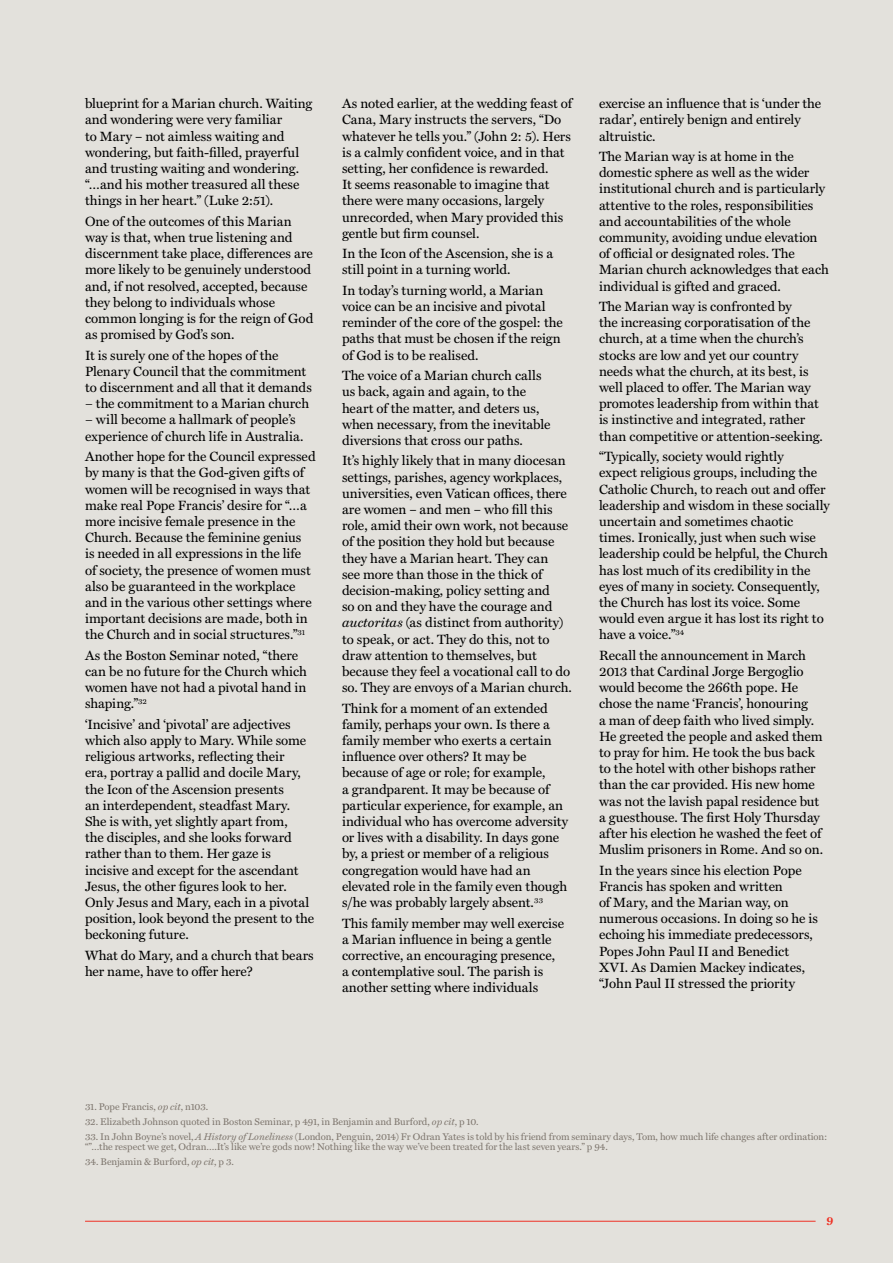
<style>
.page{position:relative;width:893px;height:1263px;background:#fff}
.page>*{position:absolute;margin:0;border:0;box-sizing:border-box;transform-origin:0 0}
._19_Body{font:13.5px/16.2px "Miller Text";color:#000}
._25_Page_number{font:700 11.25px "Miller Text";color:#ee3124}
.TABLE__REFERENCE{font:9.75px/10.5px "Miller Text";color:#7f776f}
.s1{font-style:italic}
</style>
<div class="page">
<div style="left:1px;top:0;width:892px;height:1263px;background:#e3e1dc"></div>
<hr style="left:85px;top:1221px;width:731px;height:1px;background:#ee3124">
<p class="_19_Body" style="left:85px;top:94px;width:229px">blueprint for a Marian church. Waiting and wondering were very familiar<br>to Mary – not aimless waiting and wondering, but faith-filled, prayerful and trusting waiting and wondering. “…and his mother treasured all these things in her heart.” (Luke 2:51).</p>
<p class="_19_Body" style="left:85px;top:212px;width:230px">One of the outcomes of this Marian way is that, when true listening and discernment take place, differences are more likely to be genuinely understood and, if not resolved, accepted, because they belong to individuals whose common longing is for the reign of God as promised by God’s son.</p>
<p class="_19_Body" style="left:85px;top:346px;width:228px">It is surely one of the hopes of the Plenary Council that the commitment to discernment and all that it demands − the commitment to a Marian church − will become a hallmark of people’s experience of church life in Australia.</p>
<p class="_19_Body" style="left:85px;top:447px;width:232px">Another hope for the Council expressed by many is that the God-given gifts of women will be recognised in ways that make real Pope Francis’ desire for “…a more incisive female presence in the Church. Because the feminine genius<br>is needed in all expressions in the life of society, the presence of women must also be guaranteed in the workplace and in the various other settings where important decisions are made, both in the Church and in social structures.”<sup>31</sup></p>
<p class="_19_Body" style="left:85px;top:646px;width:223px">As the Boston Seminar noted, “there can be no future for the Church which women have not had a pivotal hand in shaping.”<sup>32</sup></p>
<p class="_19_Body" style="left:85px;top:715px;width:231px">‘Incisive’ and ‘pivotal’ are adjectives which also apply to Mary. While some religious artworks, reflecting their<br>era, portray a pallid and docile Mary, the Icon of the Ascension presents<br>an interdependent, steadfast Mary.<br>She is with, yet slightly apart from,<br>the disciples, and she looks forward rather than to them. Her gaze is incisive and except for the ascendant Jesus, the other figures look to her.<br>Only Jesus and Mary, each in a pivotal position, look beyond the present to the beckoning future.</p>
<p class="_19_Body" style="left:85px;top:946px;width:230px">What do Mary, and a church that bears her name, have to offer here?</p>
<p class="_19_Body" style="left:342px;top:94px;width:232px">As noted earlier, at the wedding feast of Cana, Mary instructs the servers, “Do whatever he tells you.” (John 2: 5). Hers is a calmly confident voice, and in that setting, her confidence is rewarded.<br>It seems reasonable to imagine that there were many occasions, largely unrecorded, when Mary provided this gentle but firm counsel.</p>
<p class="_19_Body" style="left:342px;top:244px;width:213px">In the Icon of the Ascension, she is a still point in a turning world.</p>
<p class="_19_Body" style="left:342px;top:281px;width:222px">In today’s turning world, a Marian voice can be an incisive and pivotal reminder of the core of the gospel: the paths that must be chosen if the reign of God is to be realised.</p>
<p class="_19_Body" style="left:342px;top:366px;width:210px">The voice of a Marian church calls us back, again and again, to the heart of the matter, and deters us, when necessary, from the inevitable diversions that cross our paths.</p>
<p class="_19_Body" style="left:342px;top:452px;width:231px">It’s highly likely that in many diocesan settings, parishes, agency workplaces, universities, even Vatican offices, there are women – and men – who fill this role, amid their own work, not because of the position they hold but because they have a Marian heart. They can<br>see more than those in the thick of decision-making, policy setting and<br>so on and they have the courage and <span class="s1">auctoritas</span> (as distinct from authority) to speak, or act. They do this, not to draw attention to themselves, but because they feel a vocational call to do so. They are envoys of a Marian church.</p>
<p class="_19_Body" style="left:342px;top:699px;width:228px">Think for a moment of an extended family, perhaps your own. Is there a family member who exerts a certain influence over others? It may be because of age or role; for example,<br>a grandparent. It may be because of particular experience, for example, an individual who has overcome adversity or lives with a disability. In days gone by, a priest or member of a religious congregation would have had an elevated role in the family even though s/he was probably largely absent.<sup>33</sup></p>
<p class="_19_Body" style="left:342px;top:914px;width:224px">This family member may well exercise a Marian influence in being a gentle corrective, an encouraging presence, a contemplative soul. The parish is another setting where individuals</p>
<p class="_19_Body" style="left:599px;top:94px;width:224px">exercise an influence that is ‘under the radar’, entirely benign and entirely altruistic.</p>
<p class="_19_Body" style="left:599px;top:147px;width:231px">The Marian way is at home in the domestic sphere as well as the wider institutional church and is particularly attentive to the roles, responsibilities and accountabilities of the whole community, avoiding undue elevation of official or designated roles. The Marian church acknowledges that each individual is gifted and graced.</p>
<p class="_19_Body" style="left:599px;top:297px;width:225px">The Marian way is confronted by<br>the increasing corporatisation of the church, at a time when the church’s stocks are low and yet our country needs what the church, at its best, is well placed to offer. The Marian way promotes leadership from within that is instinctive and integrated, rather than competitive or attention-seeking.</p>
<p class="_19_Body" style="left:599px;top:447px;width:232px">“Typically, society would rightly<br>expect religious groups, including the Catholic Church, to reach out and offer leadership and wisdom in these socially uncertain and sometimes chaotic times. Ironically, just when such wise leadership could be helpful, the Church has lost much of its credibility in the eyes of many in society. Consequently, the Church has lost its voice. Some would even argue it has lost its right to have a voice.”<sup>34</sup></p>
<p class="_19_Body" style="left:599px;top:646px;width:226px">Recall the announcement in March 2013 that Cardinal Jorge Bergoglio would become the 266th pope. He chose the name ‘Francis’, honouring<br>a man of deep faith who lived simply.<br>He greeted the people and asked them to pray for him. He took the bus back to the hotel with other bishops rather than the car provided. His new home was not the lavish papal residence but a guesthouse. The first Holy Thursday after his election he washed the feet of Muslim prisoners in Rome. And so on.</p>
<p class="_19_Body" style="left:599px;top:861px;width:220px">In the years since his election Pope Francis has spoken and written<br>of Mary, and the Marian way, on numerous occasions. In doing so he is echoing his immediate predecessors, Popes John Paul II and Benedict XVI. As Damien Mackey indicates, “John Paul II stressed the priority</p>
<p class="TABLE__REFERENCE" style="left:85px;top:1101px;width:125px">31. Pope Francis, <span class="s1">op cit</span>, n103.</p>
<p class="TABLE__REFERENCE" style="left:85px;top:1116px;width:395px">32. Elizabeth Johnson quoted in Boston Seminar, p 491, in Benjamin and Burford, <span class="s1">op cit</span>, p 10.</p>
<p class="TABLE__REFERENCE" style="left:85px;top:1131px;width:744px">33. In John Boyne’s novel, <span class="s1">A History of Loneliness</span> (London, Penguin, 2014) Fr Odran Yates is told by his friend from seminary days, Tom, how much life changes after ordination: “”…the respect we get, Odran….It’s like we’re gods now! Nothing like the way we’ve been treated for the last seven years.” p 94.</p>
<p class="TABLE__REFERENCE" style="left:85px;top:1156px;width:150px">34. Benjamin &amp; Burford, <span class="s1">op cit</span>, p 3.</p>
<p class="_25_Page_number" style="left:826px;top:1212px;width:9px">9</p>
</div>
